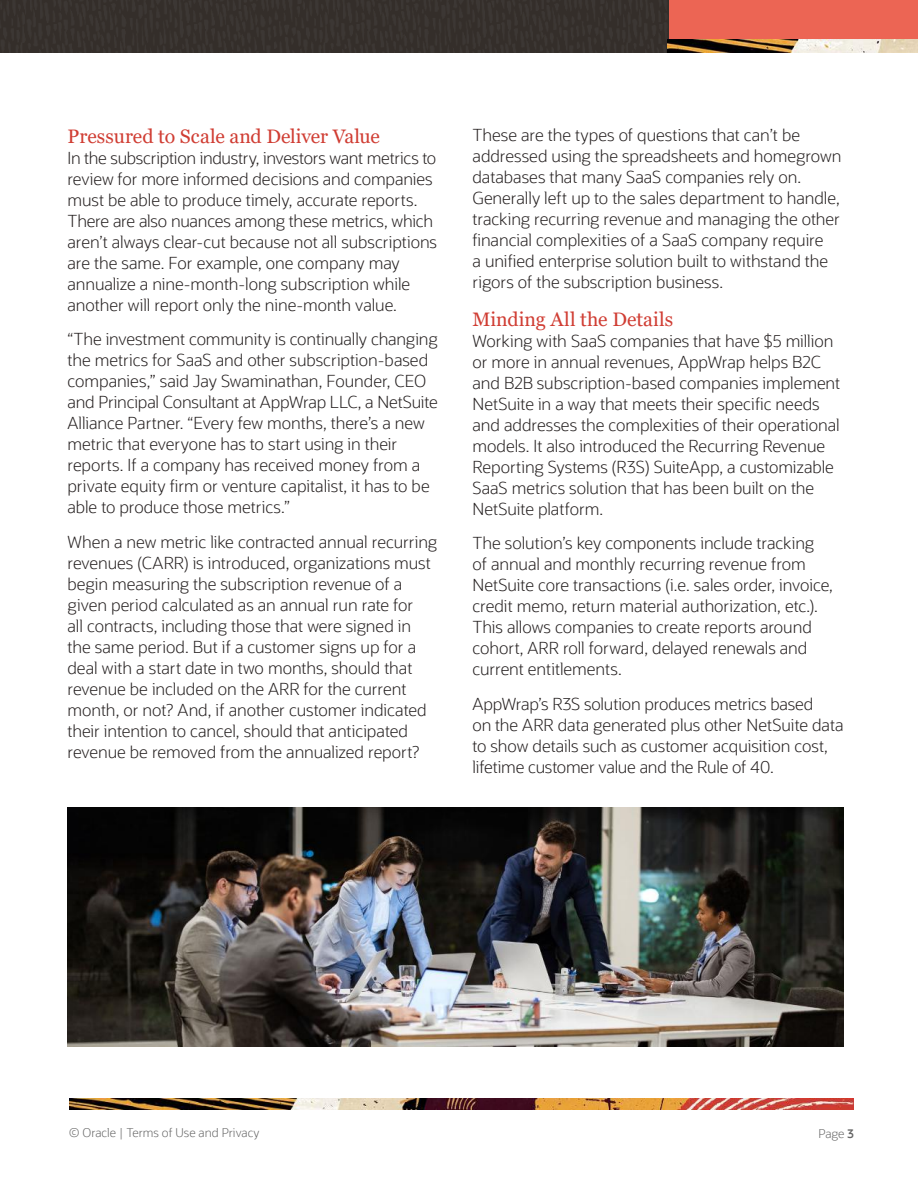
<style>
.page{position:relative;width:918px;height:1188px;background:#fff}
.page>*{position:absolute;margin:0;border:0;box-sizing:border-box;transform-origin:0 0}
.t1{font:19.5px "Georgia";color:#d03d33}
.t2{font:300 16.5px/21px "Oracle Sans";letter-spacing:-.005em;color:#241f1f}
.t3{font:300 12px "Oracle Sans";color:#666}
.s1{font-weight:600}
</style>
<div class="page">
<div style="left:669px;top:0;width:249px;height:50px;background:#ec6554"></div>
<img style="left:0;top:0;width:669px;height:52px">
<img style="left:668px;top:39px;width:250px;height:13px">
<img style="left:70px;top:1099px;width:784px;height:10px">
<img style="left:68px;top:808px;width:776px;height:238px">
<p class="t1" style="left:68px;top:128px;width:314px">Pressured to Scale and Deliver Value</p>
<p class="t2" style="left:68px;top:148px;width:371px">In the subscription industry, investors want metrics to review for more informed decisions and companies must be able to produce timely, accurate reports.<br>There are also nuances among these metrics, which aren’t always clear-cut because not all subscriptions are the same. For example, one company may annualize a nine-month-long subscription while another will report only the nine-month value.</p>
<p class="t2" style="left:68px;top:330px;width:372px">“The investment community is continually changing the metrics for SaaS and other subscription-based companies,” said Jay Swaminathan, Founder, CEO and Principal Consultant at AppWrap LLC, a NetSuite Alliance Partner. “Every few months, there’s a new metric that everyone has to start using in their reports. If a company has received money from a private equity firm or venture capitalist, it has to be able to produce those metrics.”</p>
<p class="t2" style="left:68px;top:532px;width:371px">When a new metric like contracted annual recurring revenues (CARR) is introduced, organizations must begin measuring the subscription revenue of a given period calculated as an annual run rate for<br>all contracts, including those that were signed in the same period. But if a customer signs up for a deal with a start date in two months, should that revenue be included on the ARR for the current month, or not? And, if another customer indicated their intention to cancel, should that anticipated revenue be removed from the annualized report?</p>
<p class="t2" style="left:472px;top:124px;width:370px">These are the types of questions that can’t be addressed using the spreadsheets and homegrown databases that many SaaS companies rely on.<br>Generally left up to the sales department to handle, tracking recurring revenue and managing the other financial complexities of a SaaS company require<br>a unified enterprise solution built to withstand the rigors of the subscription business.</p>
<p class="t1" style="left:472px;top:311px;width:202px">Minding All the Details</p>
<p class="t2" style="left:472px;top:331px;width:369px">Working with SaaS companies that have $5 million or more in annual revenues, AppWrap helps B2C and B2B subscription-based companies implement NetSuite in a way that meets their specific needs and addresses the complexities of their operational models. It also introduced the Recurring Revenue Reporting Systems (R3S) SuiteApp, a customizable SaaS metrics solution that has been built on the NetSuite platform.</p>
<p class="t2" style="left:472px;top:533px;width:362px">The solution’s key components include tracking<br>of annual and monthly recurring revenue from NetSuite core transactions (i.e. sales order, invoice, credit memo, return material authorization, etc.).<br>This allows companies to create reports around cohort, ARR roll forward, delayed renewals and current entitlements.</p>
<p class="t2" style="left:472px;top:694px;width:373px">AppWrap’s R3S solution produces metrics based<br>on the ARR data generated plus other NetSuite data to show details such as customer acquisition cost, lifetime customer value and the Rule of 40.</p>
<p class="t3" style="left:69px;top:1127px;width:192px">© Oracle | Terms of Use and Privacy</p>
<p class="t3" style="left:818px;top:1128px;width:37px">Page <span class="s1">3</span></p>
</div>
